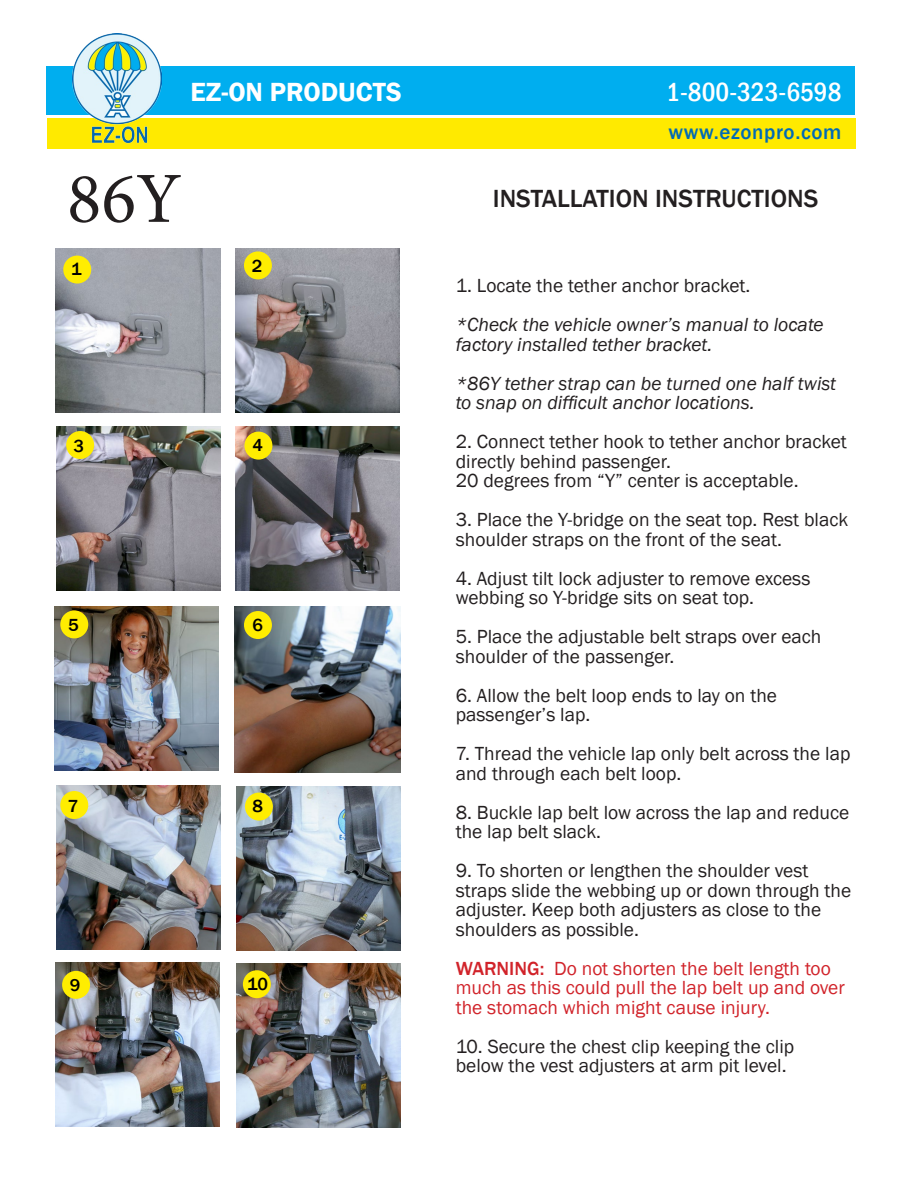
<style>
.page{position:relative;width:918px;height:1188px;background:#fff}
.page>*{position:absolute;margin:0;border:0;box-sizing:border-box;transform-origin:0 0}
.t1{font:72px "Minion Pro";color:#231f20}
.t2{font:500 condensed 27px "Franklin Gothic";color:#fff}
.t3{font:600 27px "Franklin Gothic";color:#fff}
.t4{font:500 25.5px "Franklin Gothic";color:#231f20}
.t5{font:500 21px "Franklin Gothic";letter-spacing:.03em;color:#fff}
.t6{font:500 21px "Franklin Gothic";letter-spacing:.03em;color:#006ab6}
.t7{font:19.5px/19.5px "Franklin Gothic";color:#231f20}
.t8{font:italic 19.5px/19.5px "Franklin Gothic";color:#231f20}
.t9{font:19.5px/19.5px "Franklin Gothic";color:#d1232a}
.t10{font:500 18px "Franklin Gothic";color:#000}
.s1{font-weight:500}
</style>
<div class="page">
<img style="left:57px;top:426px;width:164px;height:164px">
<img style="left:55px;top:607px;width:164px;height:164px">
<img style="left:56px;top:785px;width:164px;height:164px">
<img style="left:237px;top:787px;width:164px;height:164px">
<img style="left:237px;top:964px;width:164px;height:164px">
<img style="left:56px;top:248px;width:164px;height:164px">
<img style="left:236px;top:248px;width:164px;height:164px">
<img style="left:235px;top:426px;width:164px;height:164px">
<img style="left:234px;top:607px;width:166px;height:166px">
<img style="left:56px;top:963px;width:164px;height:164px">
<div style="left:63px;top:256px;width:28px;height:28px;background:#ffed01;border-radius:50%"></div>
<div style="left:244px;top:251px;width:28px;height:28px;background:#ffed01;border-radius:50%"></div>
<div style="left:66px;top:431px;width:28px;height:28px;background:#ffed01;border-radius:50%"></div>
<div style="left:244px;top:432px;width:28px;height:28px;background:#ffed01;border-radius:50%"></div>
<div style="left:60px;top:610px;width:28px;height:28px;background:#ffed01;border-radius:50%"></div>
<div style="left:244px;top:611px;width:28px;height:28px;background:#ffed01;border-radius:50%"></div>
<div style="left:60px;top:791px;width:28px;height:28px;background:#ffed01;border-radius:50%"></div>
<div style="left:245px;top:793px;width:28px;height:28px;background:#ffed01;border-radius:50%"></div>
<div style="left:62px;top:971px;width:28px;height:28px;background:#ffed01;border-radius:50%"></div>
<div style="left:243px;top:970px;width:28px;height:28px;background:#ffed01;border-radius:50%"></div>
<div style="left:47px;top:118px;width:808px;height:31px;background:#ffea00"></div>
<div style="left:46px;top:66px;width:809px;height:48px;background:#00aeef"></div>
<img style="left:72px;top:34px;width:90px;height:110px">
<p class="t3" style="left:190px;top:75px;width:213px">EZ-ON PRODUCTS</p>
<p class="t5" style="left:657px;top:77px;width:175px">www.ezonpro.com</p>
<p class="t2" style="left:666px;top:75px;width:177px">1-800-323-6598</p>
<p class="t6" style="left:668px;top:119px;width:175px">www.ezonpro.com</p>
<p class="t1" style="left:67px;top:151px;width:116px">86Y</p>
<p class="t4" style="left:493px;top:183px;width:327px">INSTALLATION INSTRUCTIONS</p>
<p class="t10" style="left:71px;top:258px;width:12px">1</p>
<p class="t10" style="left:252px;top:255px;width:12px">2</p>
<p class="t10" style="left:73px;top:435px;width:12px">3</p>
<p class="t10" style="left:252px;top:434px;width:12px">4</p>
<p class="t10" style="left:68px;top:614px;width:12px">5</p>
<p class="t10" style="left:253px;top:614px;width:12px">6</p>
<p class="t10" style="left:68px;top:795px;width:12px">7</p>
<p class="t10" style="left:252px;top:795px;width:12px">8</p>
<p class="t10" style="left:70px;top:974px;width:12px">9</p>
<p class="t10" style="left:247px;top:973px;width:22px">10</p>
<p class="t7" style="left:456px;top:277px;width:296px">1. Locate the tether anchor bracket.</p>
<p class="t8" style="left:456px;top:315px;width:369px">*Check the vehicle owner’s manual to locate factory installed tether bracket.</p>
<p class="t8" style="left:456px;top:374px;width:382px">*86Y tether strap can be turned one half twist to snap on difficult anchor locations.</p>
<p class="t7" style="left:456px;top:433px;width:393px">2. Connect tether hook to tether anchor bracket directly behind passenger.</p>
<p class="t7" style="left:456px;top:472px;width:344px">20 degrees from “Y” center is acceptable.</p>
<p class="t7" style="left:456px;top:511px;width:394px">3. Place the Y-bridge on the seat top. Rest black shoulder straps on the front of the seat.</p>
<p class="t7" style="left:456px;top:569px;width:356px">4. Adjust tilt lock adjuster to remove excess</p>
<p class="t7" style="left:456px;top:589px;width:300px">webbing so Y-bridge sits on seat top.</p>
<p class="t7" style="left:456px;top:628px;width:367px">5. Place the adjustable belt straps over each shoulder of the passenger.</p>
<p class="t7" style="left:456px;top:686px;width:323px">6. Allow the belt loop ends to lay on the</p>
<p class="t7" style="left:456px;top:706px;width:136px">passenger’s lap.</p>
<p class="t7" style="left:456px;top:745px;width:396px">7. Thread the vehicle lap only belt across the lap and through each belt loop.</p>
<p class="t7" style="left:456px;top:803px;width:395px">8. Buckle lap belt low across the lap and reduce the lap belt slack.</p>
<p class="t7" style="left:456px;top:862px;width:397px">9. To shorten or lengthen the shoulder vest straps slide the webbing up or down through the adjuster. Keep both adjusters as close to the shoulders as possible.</p>
<p class="t9" style="left:456px;top:959px;width:391px"><span class="s1">WARNING:</span> Do not shorten the belt length too much as this could pull the lap belt up and over the stomach which might cause injury.</p>
<p class="t7" style="left:456px;top:1037px;width:340px">10. Secure the chest clip keeping the clip</p>
<p class="t7" style="left:456px;top:1057px;width:332px">below the vest adjusters at arm pit level.</p>
</div>
